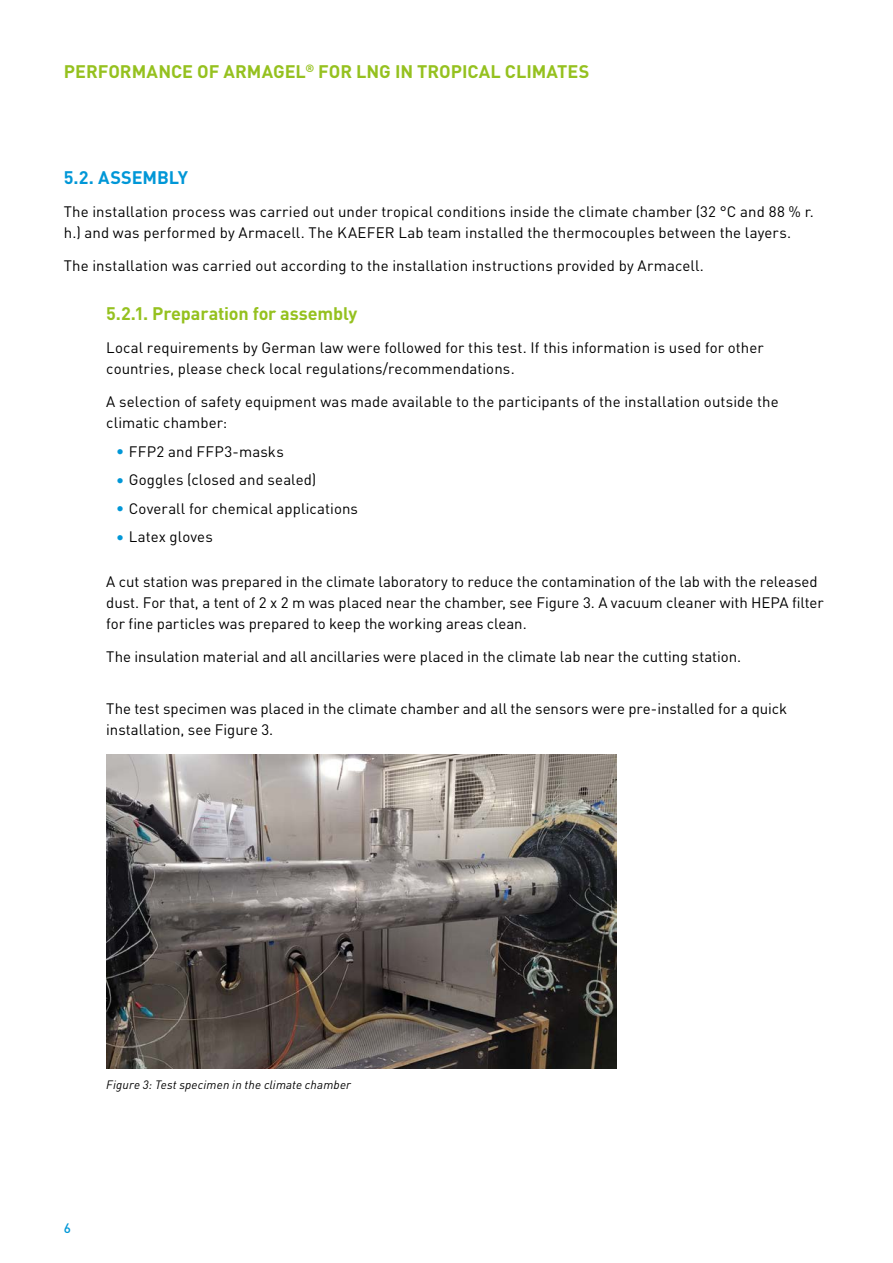
<style>
.page{position:relative;width:893px;height:1263px;background:#fff}
.page>*{position:absolute;margin:0;border:0;box-sizing:border-box;transform-origin:0 0}
._04_Copy_10_14{font:700 18px "DIN Pro";color:#95c11f}
._04_Copy_10_14-2{font:700 18px "DIN Pro";letter-spacing:-.005em;color:#0097d7}
._04_Copy_10_14-3{font:15px/21px "DIN Pro";letter-spacing:.005em;color:#000}
.t1{font:500 13.5px "DIN Pro";color:#0097d7}
._04_Copy_10_14-4{font:italic 12px "DIN Pro";letter-spacing:.015em;color:#000}
.s1{color:#0097d7}
</style>
<div class="page">
<img style="left:106px;top:755px;width:511px;height:314px">
<p class="_04_Copy_10_14" style="left:64px;top:56px;width:527px">PERFORMANCE OF ARMAGEL<sup>®</sup> FOR LNG IN TROPICAL CLIMATES</p>
<p class="_04_Copy_10_14-2" style="left:64px;top:162px;width:126px">5.2. ASSEMBLY</p>
<p class="_04_Copy_10_14-3" style="left:64px;top:199px;width:752px">The installation process was carried out under tropical conditions inside the climate chamber (32 °C and 88 % r. h.) and was performed by Armacell. The KAEFER Lab team installed the thermocouples between the layers.</p>
<p class="_04_Copy_10_14-3" style="left:64px;top:253px;width:642px">The installation was carried out according to the installation instructions provided by Armacell.</p>
<p class="_04_Copy_10_14" style="left:106px;top:299px;width:253px">5.2.1. Preparation for assembly</p>
<p class="_04_Copy_10_14-3" style="left:106px;top:336px;width:659px">Local requirements by German law were followed for this test. If this information is used for other countries, please check local regulations/recommendations.</p>
<p class="_04_Copy_10_14-3" style="left:106px;top:390px;width:674px">A selection of safety equipment was made available to the participants of the installation outside the climatic chamber:</p>
<p class="_04_Copy_10_14-3" style="left:117px;top:439px;width:168px"><span class="s1">●</span> FFP2 and FFP3-masks</p>
<p class="_04_Copy_10_14-3" style="left:117px;top:468px;width:201px"><span class="s1">●</span> Goggles (closed and sealed)</p>
<p class="_04_Copy_10_14-3" style="left:117px;top:496px;width:243px"><span class="s1">●</span> Coverall for chemical applications</p>
<p class="_04_Copy_10_14-3" style="left:117px;top:525px;width:98px"><span class="s1">●</span> Latex gloves</p>
<p class="_04_Copy_10_14-3" style="left:106px;top:570px;width:719px">A cut station was prepared in the climate laboratory to reduce the contamination of the lab with the released dust. For that, a tent of 2 x 2 m was placed near the chamber, see Figure 3. A vacuum cleaner with HEPA filter for fine particles was prepared to keep the working areas clean.</p>
<p class="_04_Copy_10_14-3" style="left:106px;top:645px;width:636px">The insulation material and all ancillaries were placed in the climate lab near the cutting station.</p>
<p class="_04_Copy_10_14-3" style="left:106px;top:697px;width:682px">The test specimen was placed in the climate chamber and all the sensors were pre-installed for a quick installation, see Figure 3.</p>
<p class="_04_Copy_10_14-4" style="left:106px;top:1075px;width:246px">Figure 3: Test specimen in the climate chamber</p>
<p class="t1" style="left:64px;top:1217px;width:9px">6</p>
</div>
